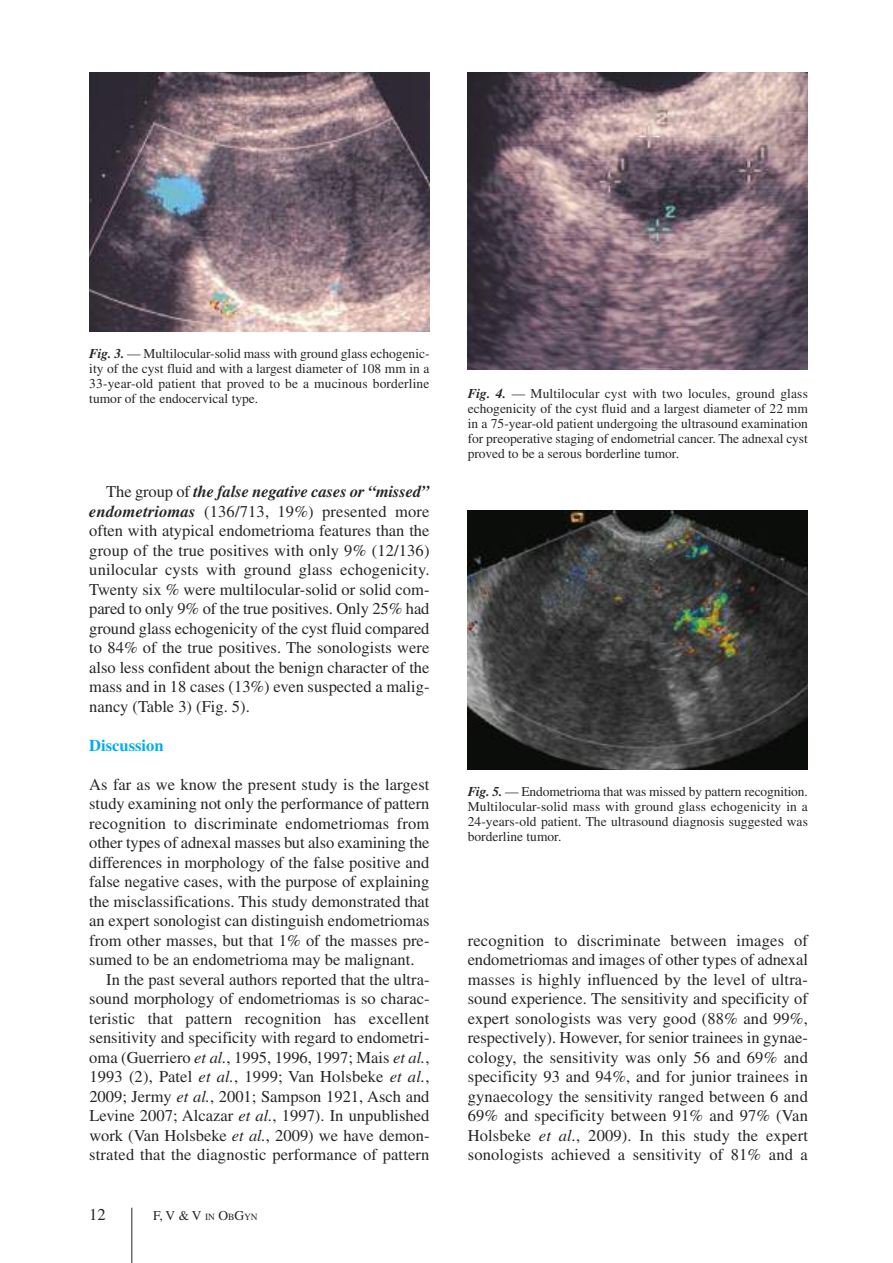
<style>
.page{position:relative;width:893px;height:1263px;background:#fff}
.page>*{position:absolute;margin:0;border:0;box-sizing:border-box;transform-origin:0 0}
.t1{font:16.5px/19.5px "Times";color:#272627;text-align:justify}
.t2{font:700 16.5px "Times";color:#00aded}
.t3{font:13.5px/15px "Times";color:#272627;text-align:justify}
.s1{font-weight:700;font-style:italic}
.s2{font-style:italic}
.s3{font-size:9.45px}
</style>
<div class="page">
<hr style="left:131px;top:1208px;width:1px;height:55px;background:#272627">
<img style="left:89px;top:72px;width:340px;height:260px">
<img style="left:468px;top:72px;width:340px;height:298px">
<img style="left:468px;top:510px;width:340px;height:260px">
<p class="t3" style="left:89px;top:347px;width:342px"><span class="s1">Fig. 3.</span> — Multilocular-solid mass with ground glass echogenic&shy;ity of the cyst fluid and with a largest diameter of 108 mm in a 33-year-old patient that proved to be a mucinous borderline tumor of the endocervical type.</p>
<p class="t1" style="left:89px;top:483px;width:342px;text-indent:17px">The group of <span class="s1">the false negative cases or “missed” endometriomas</span> (136/713, 19%) presented more often with atypical endometrioma features than the group of the true positives with only 9% (12/136) unilocular cysts with ground glass echogenicity.<br>Twenty six % were multilocular-solid or solid com&shy;pared to only 9% of the true positives. Only 25% had ground glass echogenicity of the cyst fluid compared to 84% of the true positives. The sonologists were also less confident about the benign character of the mass and in 18 cases (13%) even suspected a malig&shy;nancy (Table 3) (Fig. 5).</p>
<p class="t2" style="left:89px;top:739px;width:76px">Discussion</p>
<p class="t1" style="left:89px;top:776px;width:342px">As far as we know the present study is the largest</p>
<p class="t1" style="left:89px;top:795px;width:342px">study examining not only the performance of pattern</p>
<p class="t1" style="left:89px;top:815px;width:342px">recognition to discriminate endometriomas from</p>
<p class="t1" style="left:89px;top:834px;width:342px">other types of adnexal masses but also examining the</p>
<p class="t1" style="left:89px;top:854px;width:342px">differences in morphology of the false positive and</p>
<p class="t1" style="left:89px;top:873px;width:342px">false negative cases, with the purpose of explaining</p>
<p class="t1" style="left:89px;top:893px;width:342px">the misclassifications. This study demonstrated that</p>
<p class="t1" style="left:89px;top:912px;width:342px">an expert sonologist can distinguish endometriomas</p>
<p class="t1" style="left:89px;top:932px;width:342px">from other masses, but that 1% of the masses pre-</p>
<p class="t1" style="left:89px;top:951px;width:327px">sumed to be an endometrioma may be malignant.</p>
<p class="t1" style="left:106px;top:971px;width:325px">In the past several authors reported that the ultra-</p>
<p class="t1" style="left:89px;top:990px;width:342px">sound morphology of endometriomas is so charac-</p>
<p class="t1" style="left:89px;top:1010px;width:342px">teristic that pattern recognition has excellent</p>
<p class="t1" style="left:89px;top:1029px;width:342px">sensitivity and specificity with regard to endometri-</p>
<p class="t1" style="left:89px;top:1049px;width:342px">oma (Guerriero <span class="s2">et al.</span>, 1995, 1996, 1997; Mais <span class="s2">et al.</span>,</p>
<p class="t1" style="left:89px;top:1068px;width:342px">1993 (2), Patel <span class="s2">et al.</span>, 1999; Van Holsbeke <span class="s2">et al.</span>,</p>
<p class="t1" style="left:89px;top:1088px;width:342px">2009; Jermy <span class="s2">et al.</span>, 2001; Sampson 1921, Asch and</p>
<p class="t1" style="left:89px;top:1107px;width:342px">Levine 2007; Alcazar <span class="s2">et al.</span>, 1997). In unpublished</p>
<p class="t1" style="left:89px;top:1127px;width:342px">work (Van Holsbeke <span class="s2">et al.</span>, 2009) we have demon-</p>
<p class="t1" style="left:89px;top:1146px;width:342px">strated that the diagnostic performance of pattern</p>
<p class="t1" style="left:89px;top:1206px;width:18px">12</p>
<p class="t3" style="left:153px;top:1209px;width:106px">F, V &amp; V <span class="s3">IN</span> O<span class="s3">B</span>G<span class="s3">YN</span></p>
<p class="t3" style="left:468px;top:387px;width:342px"><span class="s1">Fig. 4.</span> — Multilocular cyst with two locules, ground glass echogenicity of the cyst fluid and a largest diameter of 22 mm in a 75-year-old patient undergoing the ultrasound examination for preoperative staging of endometrial cancer. The adnexal cyst proved to be a serous borderline tumor.</p>
<p class="t3" style="left:468px;top:785px;width:342px"><span class="s1">Fig. 5.</span> — Endometrioma that was missed by pattern recognition.<br>Multilocular-solid mass with ground glass echogenicity in a 24-years-old patient. The ultrasound diagnosis suggested was borderline tumor.</p>
<p class="t1" style="left:468px;top:932px;width:342px">recognition to discriminate between images of endometriomas and images of other types of adnexal masses is highly influenced by the level of ultra&shy;sound experience. The sensitivity and specificity of expert sonologists was very good (88% and 99%, respectively). However, for senior trainees in gynae&shy;cology, the sensitivity was only 56 and 69% and specificity 93 and 94%, and for junior trainees in gynaecology the sensitivity ranged between 6 and 69% and specificity between 91% and 97% (Van Holsbeke <span class="s2">et al.</span>, 2009). In this study the expert sonologists achieved a sensitivity of 81% and a</p>
</div>
